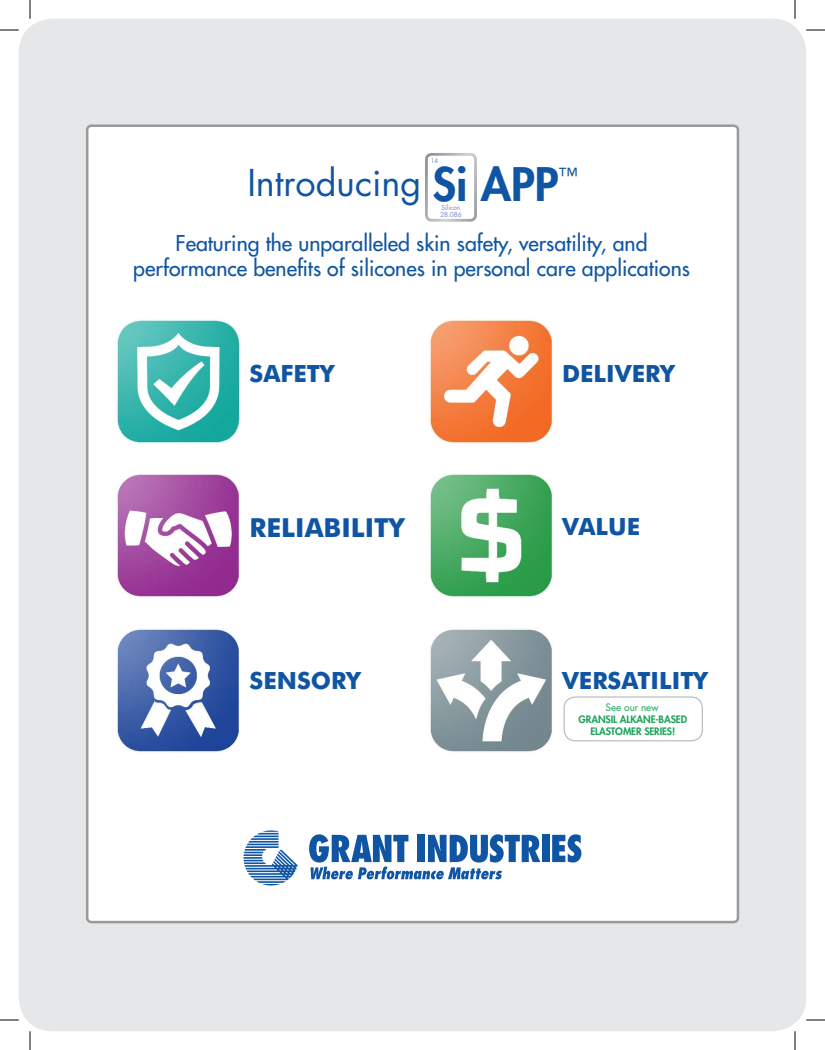
<style>
.page{position:relative;width:825px;height:1050px;background:#fff}
.page>*{position:absolute;margin:0;border:0;box-sizing:border-box;transform-origin:0 0}
.t1{font:36px "Futura";color:#1055a4}
.t2{font:700 26.25px "Futura BT";color:#1055a4}
.t3{font:700 23.75px "Futura BT";color:#1055a4}
.t4{font:21.25px/25.5px "Futura";color:#1055a4;text-align:center}
.t5{font:800 10px/12px "Futura";letter-spacing:-.01em;color:#1ba358;text-align:center}
.t6{font:10px "Futura";letter-spacing:-.01em;color:#1ba358}
.t7{font:6.75px/6.8px "Futura";color:#8695c9}
.s1{font-weight:800;font-size:45px}
</style>
<div class="page">
<div style="left:30px;top:30px;width:765px;height:990px;background:#e6e7e9;border-radius:22px"></div>
<div style="left:19px;top:19px;width:787px;height:1012px;border:22px solid #e6e7e9;border-radius:22px"></div>
<div style="left:87px;top:126px;width:651px;height:796px;background:#fff;border-radius:4px"></div>
<img style="left:117px;top:320px;width:124px;height:124px">
<img style="left:430px;top:474px;width:122px;height:123px">
<img style="left:430px;top:629px;width:122px;height:124px">
<img style="left:117px;top:474px;width:122px;height:123px">
<img style="left:117px;top:629px;width:122px;height:124px">
<img style="left:430px;top:320px;width:123px;height:123px">
<svg style="left:244px;top:830px;width:54px;height:56px"></svg>
<div style="left:542px;top:835px;width:8px;height:27px;background:#1055a4"></div>
<svg style="left:552px;top:834px;width:29px;height:29px"></svg>
<svg style="left:309px;top:834px;width:231px;height:45px"></svg>
<div style="left:563px;top:696px;width:140px;height:45px;border:1px solid #bcbdc0;border-radius:11px"></div>
<div style="left:425px;top:153px;width:52px;height:69px;border:3px solid #fff;border-radius:5px"></div>
<svg style="left:0;top:29px;width:19px;height:2px"></svg>
<svg style="left:806px;top:29px;width:19px;height:2px"></svg>
<svg style="left:0;top:1019px;width:19px;height:2px"></svg>
<svg style="left:806px;top:1019px;width:19px;height:2px"></svg>
<svg style="left:29px;top:0;width:2px;height:19px"></svg>
<svg style="left:29px;top:1031px;width:2px;height:19px"></svg>
<svg style="left:794px;top:0;width:2px;height:19px"></svg>
<svg style="left:794px;top:1031px;width:2px;height:19px"></svg>
<p class="t7" style="left:431px;top:157px;width:9px">14</p>
<h1 class="t1" style="left:247px;top:158px;width:332px">Introducing <span class="s1">Si APP</span><sup>™</sup></h1>
<p class="t7" style="left:440px;top:204px;width:23px">Silicon<br>28.086</p>
<p class="t4" style="left:133px;top:230px;width:558px">Featuring the unparalleled skin safety, versatility, and performance benefits of silicones in personal care applications</p>
<p class="t3" style="left:250px;top:359px;width:86px">SAFETY</p>
<p class="t3" style="left:562px;top:359px;width:114px">DELIVERY</p>
<p class="t2" style="left:250px;top:511px;width:156px">RELIABILITY</p>
<p class="t3" style="left:562px;top:512px;width:80px">VALUE</p>
<p class="t3" style="left:250px;top:666px;width:113px">SENSORY</p>
<p class="t3" style="left:562px;top:666px;width:147px">VERSATILITY</p>
<p class="t6" style="left:606px;top:700px;width:55px">See our new</p>
<p class="t5" style="left:579px;top:713px;width:110px">GRANSIL ALKANE-BASED<br>ELASTOMER SERIES!</p>
</div>
